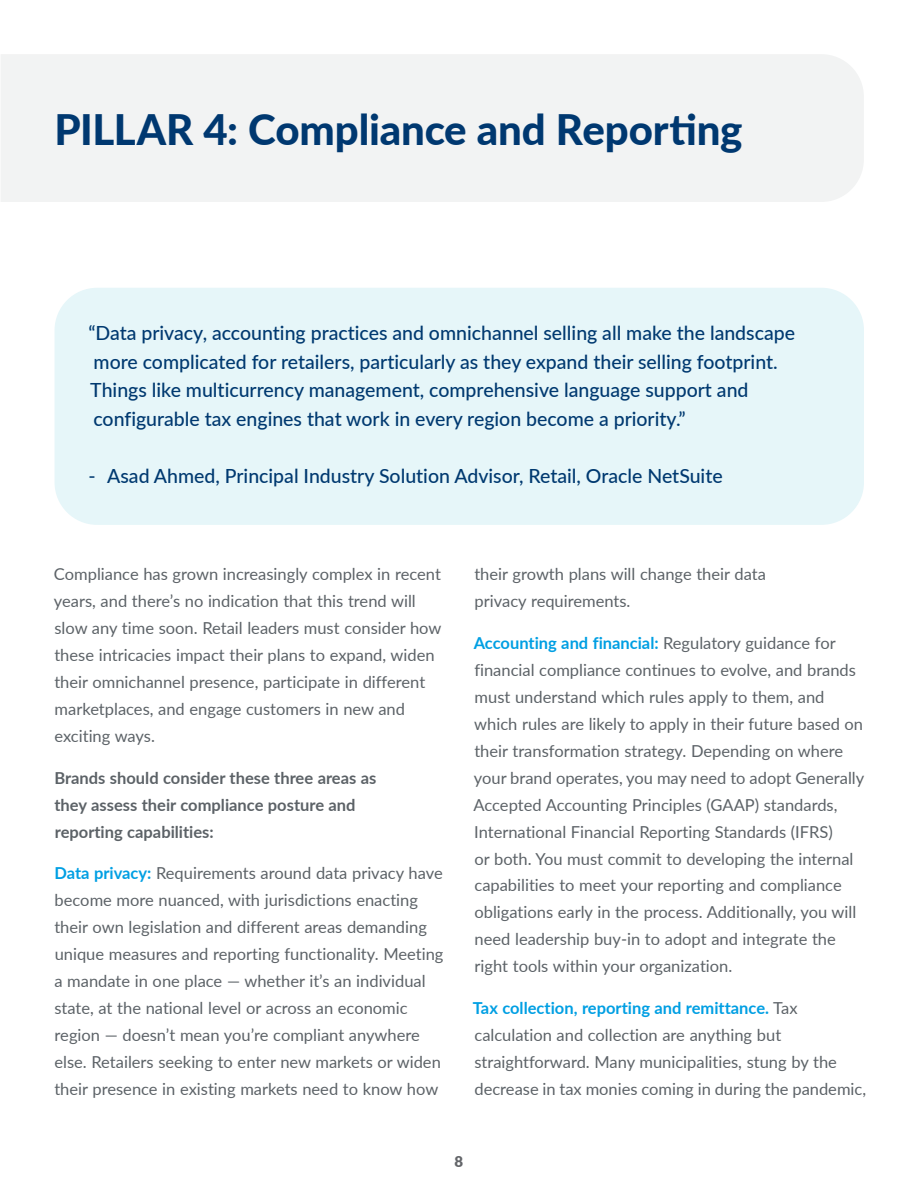
<style>
.page{position:relative;width:918px;height:1188px;background:#fff}
.page>*{position:absolute;margin:0;border:0;box-sizing:border-box;transform-origin:0 0}
.t1{font:800 42px "Lato";letter-spacing:-.005em;color:#003870}
.t2{font:500 19.5px/28.5px "Lato";color:#003970}
.t3{font:16.5px/27px "Lato";color:#5c6267}
.t4{font:700 16.5px/27px "Lato";color:#5c6267}
.t5{font:900 15px "Lato";color:#636569}
.s1{font-weight:700;color:#009fe3}
</style>
<div class="page">
<div style="left:1px;top:54px;width:863px;height:148px;background:#f2f3f3"></div>
<div style="left:55px;top:288px;width:809px;height:237px;background:#e6f6f9;border-radius:43px"></div>
<h1 class="t1" style="left:55px;top:98px;width:690px">PILLAR 4: Compliance and Reporting</h1>
<p class="t2" style="left:88px;top:318px;width:708px">“Data privacy, accounting practices and omnichannel selling all make the landscape more complicated for retailers, particularly as they expand their selling footprint.<br>Things like multicurrency management, comprehensive language support and configurable tax engines that work in every region become a priority.”</p>
<p class="t2" style="left:88px;top:460px;width:636px">- Asad Ahmed, Principal Industry Solution Advisor, Retail, Oracle NetSuite</p>
<p class="t3" style="left:54px;top:559px;width:389px">Compliance has grown increasingly complex in recent years, and there’s no indication that this trend will slow any time soon. Retail leaders must consider how these intricacies impact their plans to expand, widen their omnichannel presence, participate in different marketplaces, and engage customers in new and exciting ways.</p>
<p class="t4" style="left:54px;top:763px;width:323px">Brands should consider these three areas as they assess their compliance posture and reporting capabilities:</p>
<p class="t3" style="left:54px;top:859px;width:391px"><span class="s1">Data privacy:</span> Requirements around data privacy have become more nuanced, with jurisdictions enacting their own legislation and different areas demanding unique measures and reporting functionality. Meeting a mandate in one place — whether it’s an individual state, at the national level or across an economic region — doesn’t mean you’re compliant anywhere else. Retailers seeking to enter new markets or widen their presence in existing markets need to know how</p>
<p class="t3" style="left:474px;top:559px;width:293px">their growth plans will change their data privacy requirements.</p>
<p class="t3" style="left:474px;top:628px;width:392px"><span class="s1">Accounting and financial:</span> Regulatory guidance for financial compliance continues to evolve, and brands must understand which rules apply to them, and which rules are likely to apply in their future based on their transformation strategy. Depending on where your brand operates, you may need to adopt Generally Accepted Accounting Principles (GAAP) standards, International Financial Reporting Standards (IFRS)<br>or both. You must commit to developing the internal capabilities to meet your reporting and compliance obligations early in the process. Additionally, you will need leadership buy-in to adopt and integrate the right tools within your organization.</p>
<p class="t3" style="left:473px;top:994px;width:395px"><span class="s1">Tax collection, reporting and remittance.</span> Tax calculation and collection are anything but straightforward. Many municipalities, stung by the decrease in tax monies coming in during the pandemic,</p>
<p class="t5" style="left:455px;top:1150px;width:10px">8</p>
</div>
